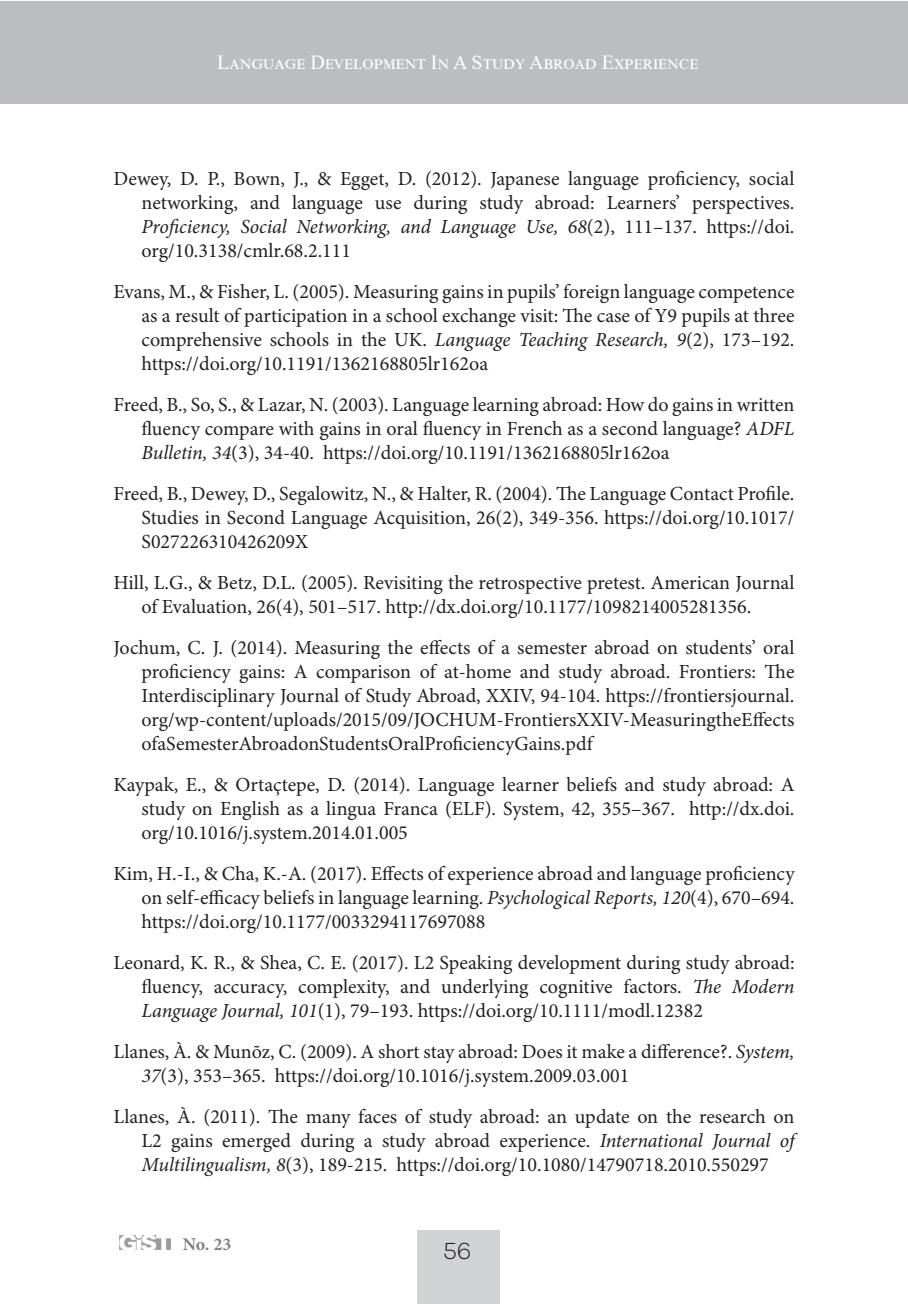
<style>
.page{position:relative;width:908px;height:1304px;background:#fff}
.page>*{position:absolute;margin:0;border:0;box-sizing:border-box;transform-origin:0 0}
.t1{font:300 24px "Galano Grotesque";color:#231f20}
.t2{font:20px/24px "Minion Pro";color:#231f20;text-align:justify}
.t3{font:20px "Times New Roman";letter-spacing:.005em;color:#fff}
.t4{font:700 18px "Minion Pro";color:#808285}
.s1{font-style:italic}
</style>
<div class="page">
<div style="left:417px;top:1230px;width:82px;height:74px;background:#d1d2d4"></div>
<img style="left:120px;top:1236px;width:51px;height:13px">
<div style="left:0;top:1px;width:907px;height:102px;background:#bcbdc0"></div>
<p class="t3" style="left:217px;top:48px;width:482px">Language Development In A Study Abroad Experience</p>
<p class="t2" style="left:141px;top:167px;width:654px;text-indent:-28px">Dewey, D. P., Bown, J., &amp; Egget, D. (2012). Japanese language proficiency, social networking, and language use during study abroad: Learners’ perspectives.<br><span class="s1">Proficiency, Social Networking, and Language Use, 68</span>(2), 111–137. https://doi. org/10.3138/cmlr.68.2.111</p>
<p class="t2" style="left:141px;top:280px;width:654px;text-indent:-28px">Evans, M., &amp; Fisher, L. (2005). Measuring gains in pupils’ foreign language competence as a result of participation in a school exchange visit: The case of Y9 pupils at three comprehensive schools in the UK. <span class="s1">Language Teaching Research, 9</span>(2), 173–192. https://doi.org/10.1191/1362168805lr162oa</p>
<p class="t2" style="left:141px;top:393px;width:654px;text-indent:-28px">Freed, B., So, S., &amp; Lazar, N. (2003). Language learning abroad: How do gains in written fluency compare with gains in oral fluency in French as a second language? <span class="s1">ADFL Bulletin, 34</span>(3), 34-40. https://doi.org/10.1191/1362168805lr162oa</p>
<p class="t2" style="left:141px;top:482px;width:654px;text-indent:-28px">Freed, B., Dewey, D., Segalowitz, N., &amp; Halter, R. (2004). The Language Contact Profile.<br>Studies in Second Language Acquisition, 26(2), 349-356. https://doi.org/10.1017/ S027226310426209X</p>
<p class="t2" style="left:141px;top:571px;width:654px;text-indent:-28px">Hill, L.G., &amp; Betz, D.L. (2005). Revisiting the retrospective pretest. American Journal of Evaluation, 26(4), 501–517. http://dx.doi.org/10.1177/1098214005281356.</p>
<p class="t2" style="left:141px;top:636px;width:654px;text-indent:-28px">Jochum, C. J. (2014). Measuring the effects of a semester abroad on students’ oral proficiency gains: A comparison of at-home and study abroad. Frontiers: The Interdisciplinary Journal of Study Abroad, XXIV, 94-104. https://frontiersjournal. org/wp-content/uploads/2015/09/JOCHUM-FrontiersXXIV-MeasuringtheEffects ofaSemesterAbroadonStudentsOralProficiencyGains.pdf</p>
<p class="t2" style="left:141px;top:773px;width:654px;text-indent:-28px">Kaypak, E., &amp; Ortaçtepe, D. (2014). Language learner beliefs and study abroad: A study on English as a lingua Franca (ELF). System, 42, 355–367. http://dx.doi. org/10.1016/j.system.2014.01.005</p>
<p class="t2" style="left:141px;top:862px;width:654px;text-indent:-28px">Kim, H.-I., &amp; Cha, K.-A. (2017). Effects of experience abroad and language proficiency on self-efficacy beliefs in language learning. <span class="s1">Psychological Reports, 120</span>(4), 670–694. https://doi.org/10.1177/0033294117697088</p>
<p class="t2" style="left:141px;top:951px;width:654px;text-indent:-28px">Leonard, K. R., &amp; Shea, C. E. (2017). L2 Speaking development during study abroad: fluency, accuracy, complexity, and underlying cognitive factors. <span class="s1">The Modern Language Journal, 101</span>(1), 79–193. https://doi.org/10.1111/modl.12382</p>
<p class="t2" style="left:141px;top:1040px;width:654px;text-indent:-28px">Llanes, À. &amp; Munõz, C. (2009). A short stay abroad: Does it make a difference?. <span class="s1">System,<br>37</span>(3), 353–365. https://doi.org/10.1016/j.system.2009.03.001</p>
<p class="t2" style="left:141px;top:1105px;width:654px;text-indent:-28px">Llanes, À. (2011). The many faces of study abroad: an update on the research on L2 gains emerged during a study abroad experience. <span class="s1">International Journal of Multilingualism, 8</span>(3), 189-215. https://doi.org/10.1080/14790718.2010.550297</p>
<p class="t4" style="left:183px;top:1232px;width:50px">No. 23</p>
<p class="t1" style="left:443px;top:1237px;width:30px">56</p>
</div>
